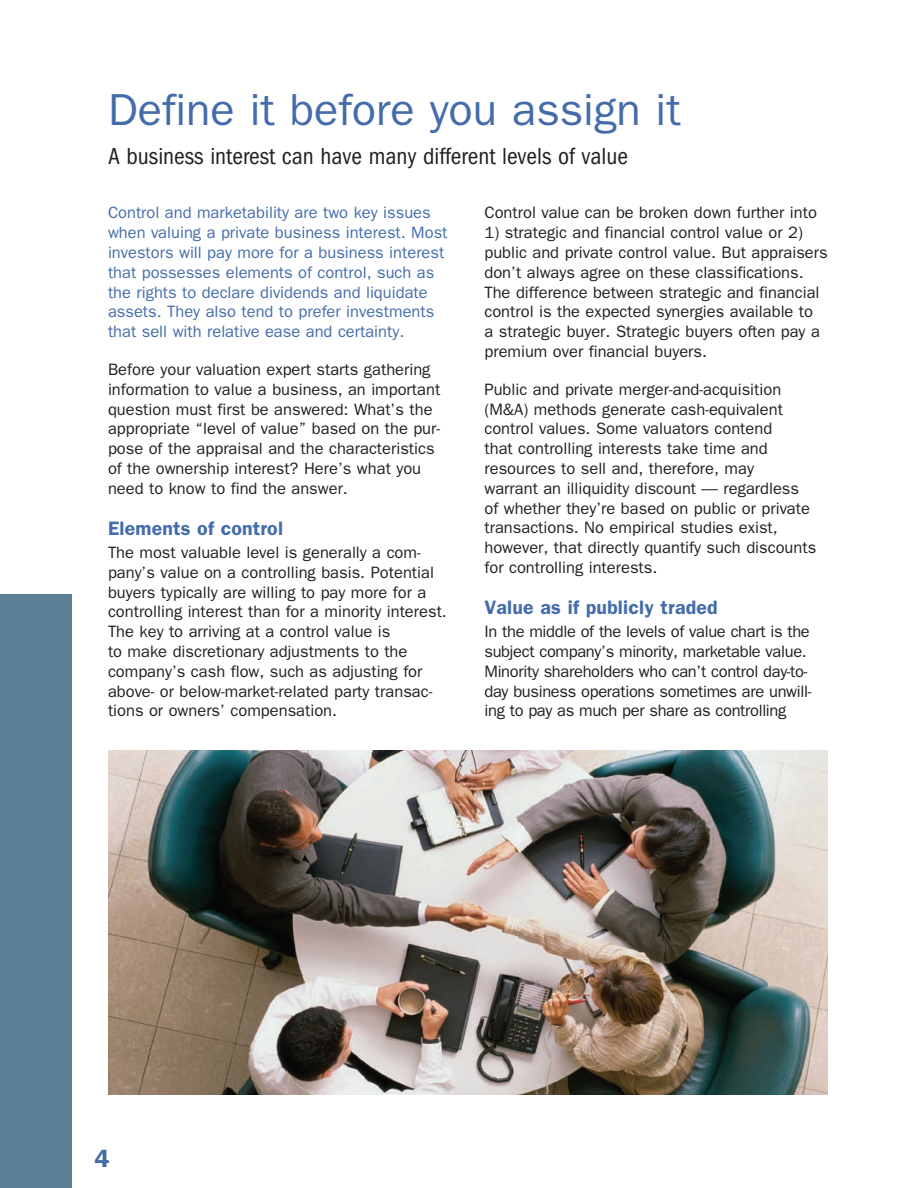
<style>
.page{position:relative;width:918px;height:1188px;background:#fff}
.page>*{position:absolute;margin:0;border:0;box-sizing:border-box;transform-origin:0 0}
.t1{font:45px "ITC Franklin Gothic Std";color:#446caa}
.t2{font:600 25.05px "ITC Franklin Gothic Std";color:#446caa}
.t3{font:condensed 24px "ITC Franklin Gothic Std";color:#231f20}
.t4{font:600 19.5px "ITC Franklin Gothic Std";letter-spacing:.01em;color:#446caa}
.t5{font:16.5px/19.8px "ITC Franklin Gothic Std";color:#231f20}
.t6{font:16.5px/19.8px "ITC Franklin Gothic Std";color:#446caa}
.t7{font:16.5px/19.8px "ITC Franklin Gothic Std";letter-spacing:-.02em;color:#231f20}
</style>
<div class="page">
<div style="left:0;top:594px;width:72px;height:594px;background:#5b7f95"></div>
<img style="left:108px;top:750px;width:720px;height:344px">
<h1 class="t1" style="left:108px;top:84px;width:574px">Define it before you assign it</h1>
<h3 class="t3" style="left:108px;top:143px;width:522px">A business interest can have many different levels of value</h3>
<p class="t6" style="left:108px;top:203px;width:341px">Control and marketability are two key issues when valuing a private business interest. Most investors will pay more for a business interest that possesses elements of control, such as the rights to declare dividends and liquidate assets. They also tend to prefer investments that sell with relative ease and certainty.</p>
<p class="t5" style="left:108px;top:360px;width:334px">Before your valuation expert starts gathering information to value a business, an important question must first be answered: What’s the appropriate “level of value” based on the pur&shy;pose of the appraisal and the characteristics of the ownership interest? Here’s what you need to know to find the answer.</p>
<p class="t4" style="left:108px;top:517px;width:177px">Elements of control</p>
<p class="t5" style="left:108px;top:543px;width:340px">The most valuable level is generally a com&shy;pany’s value on a controlling basis. Potential buyers typically are willing to pay more for a controlling interest than for a minority interest.<br>The key to arriving at a control value is<br>to make discretionary adjustments to the company’s cash flow, such as adjusting for above- or below-market-related party transac&shy;tions or owners’ compensation.</p>
<p class="t5" style="left:484px;top:203px;width:334px">Control value can be broken down further into</p>
<p class="t5" style="left:484px;top:223px;width:345px">1) strategic and financial control value or 2) public and private control value. But appraisers don’t always agree on these classifications.<br>The difference between strategic and financial control is the expected synergies available to<br>a strategic buyer. Strategic buyers often pay a premium over financial buyers.</p>
<p class="t5" style="left:484px;top:379px;width:333px">Public and private merger-and-acquisition (M&amp;A) methods generate cash-equivalent control values. Some valuators contend<br>that controlling interests take time and resources to sell and, therefore, may<br>warrant an illiquidity discount — regardless of whether they’re based on public or private transactions. No empirical studies exist, however, that directly quantify such discounts for controlling interests.</p>
<p class="t4" style="left:484px;top:596px;width:235px">Value as if publicly traded</p>
<p class="t7" style="left:484px;top:622px;width:328px">In the middle of the levels of value chart is the subject company’s minority, marketable value.<br>Minority shareholders who can’t control day-to&shy;day business operations sometimes are unwill&shy;ing to pay as much per share as controlling</p>
<h2 class="t2" style="left:94px;top:1144px;width:17px">4</h2>
</div>
